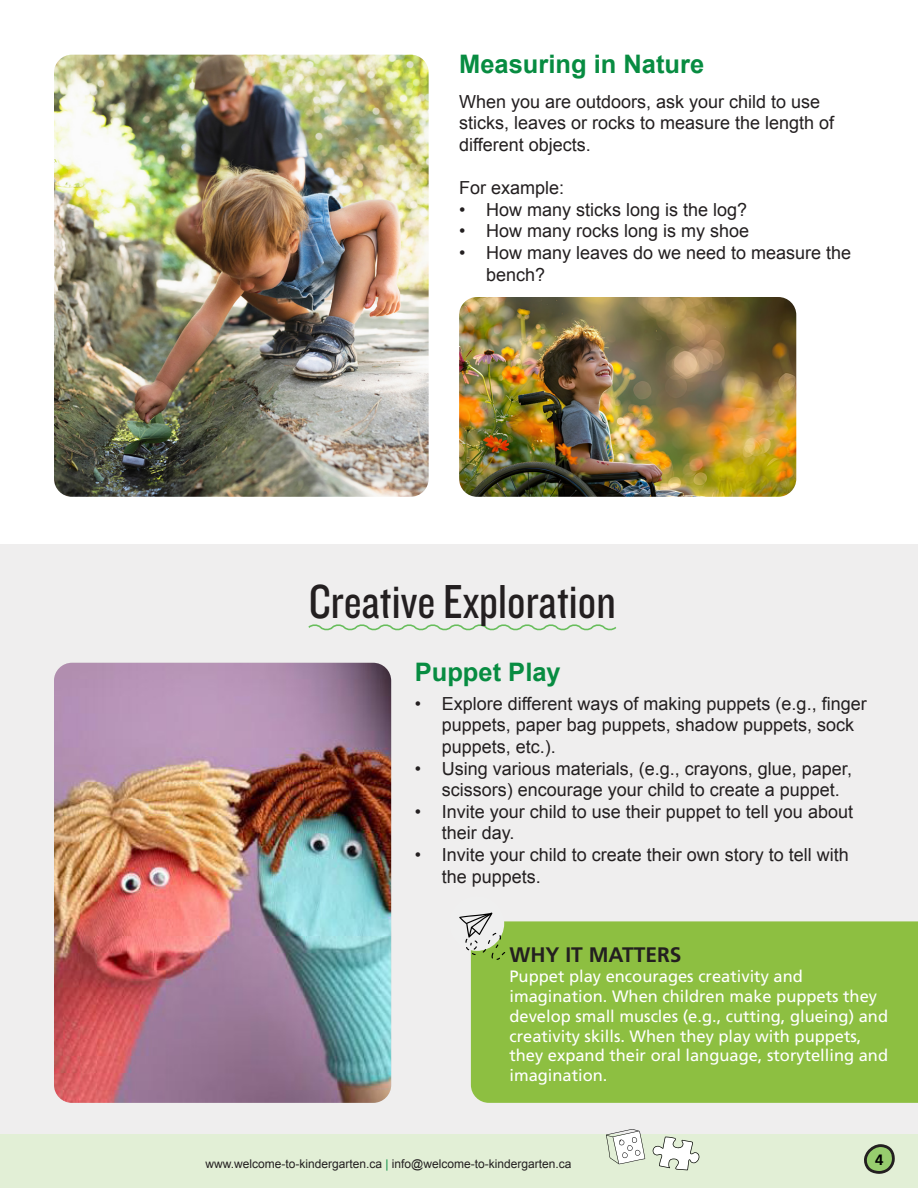
<style>
.page{position:relative;width:918px;height:1188px;background:#fff}
.page>*{position:absolute;margin:0;border:0;box-sizing:border-box;transform-origin:0 0}
.Titre_souligné{font:49.5px "Knockout 29 Junior Ltweight";color:#231f20}
.t1{font:700 25.5px "Arial";color:#078c41}
.t2{font:700 21px "Frutiger LT Std";color:#231f20}
.t3{font:18px/21.6px "Arial";color:#231f20}
.t4{font:16.5px/19.8px "Frutiger LT Std";color:#fff}
.t5{font:700 15px "Frutiger LT Std";color:#000}
.t6{font:12px "Arial";color:#231f20}
.s1{color:#078c41}
</style>
<div class="page">
<div style="left:0;top:1134px;width:918px;height:54px;background:#e2efd6"></div>
<div style="left:0;top:544px;width:918px;height:590px;background:#efeeee"></div>
<img style="left:54px;top:55px;width:375px;height:442px">
<img style="left:54px;top:663px;width:337px;height:440px">
<svg style="left:308px;top:624px;width:309px;height:7px"></svg>
<div style="left:471px;top:921px;width:447px;height:182px;background:#8dbf41"></div>
<svg style="left:459px;top:912px;width:46px;height:48px"></svg>
<img style="left:459px;top:297px;width:337px;height:200px">
<svg style="left:864px;top:1144px;width:31px;height:30px"></svg>
<svg style="left:652px;top:1137px;width:47px;height:33px"></svg>
<svg style="left:606px;top:1129px;width:39px;height:35px"></svg>
<p class="t1" style="left:459px;top:47px;width:247px">Measuring in Nature</p>
<p class="t3" style="left:459px;top:91px;width:377px">When you are outdoors, ask your child to use sticks, leaves or rocks to measure the length of different objects.</p>
<p class="t3" style="left:459px;top:177px;width:107px">For example:</p>
<p class="t3" style="left:459px;top:199px;width:290px">• How many sticks long is the log?</p>
<p class="t3" style="left:459px;top:220px;width:292px">• How many rocks long is my shoe</p>
<p class="t3" style="left:486px;top:242px;width:367px;text-indent:-27px">• How many leaves do we need to measure the bench?</p>
<p class="Titre_souligné" style="left:309px;top:569px;width:308px">Creative Exploration</p>
<p class="t1" style="left:415px;top:656px;width:147px">Puppet Play</p>
<p class="t3" style="left:442px;top:693px;width:426px;text-indent:-27px">• Explore different ways of making puppets (e.g., finger puppets, paper bag puppets, shadow puppets, sock puppets, etc.).</p>
<p class="t3" style="left:442px;top:758px;width:412px;text-indent:-27px">• Using various materials, (e.g., crayons, glue, paper, scissors) encourage your child to create a puppet.</p>
<p class="t3" style="left:442px;top:801px;width:413px;text-indent:-27px">• Invite your child to use their puppet to tell you about their day.</p>
<p class="t3" style="left:442px;top:844px;width:409px;text-indent:-27px">• Invite your child to create their own story to tell with the puppets.</p>
<p class="t2" style="left:509px;top:943px;width:174px">WHY IT MATTERS</p>
<p class="t4" style="left:509px;top:967px;width:380px">Puppet play encourages creativity and imagination. When children make puppets they develop small muscles (e.g., cutting, glueing) and creativity skills. When they play with puppets, they expand their oral language, storytelling and imagination.</p>
<p class="t6" style="left:205px;top:1156px;width:368px">www.welcome-to-kindergarten.ca <span class="s1">|</span> info@welcome-to-kindergarten.ca</p>
<p class="t5" style="left:875px;top:1151px;width:10px">4</p>
</div>
